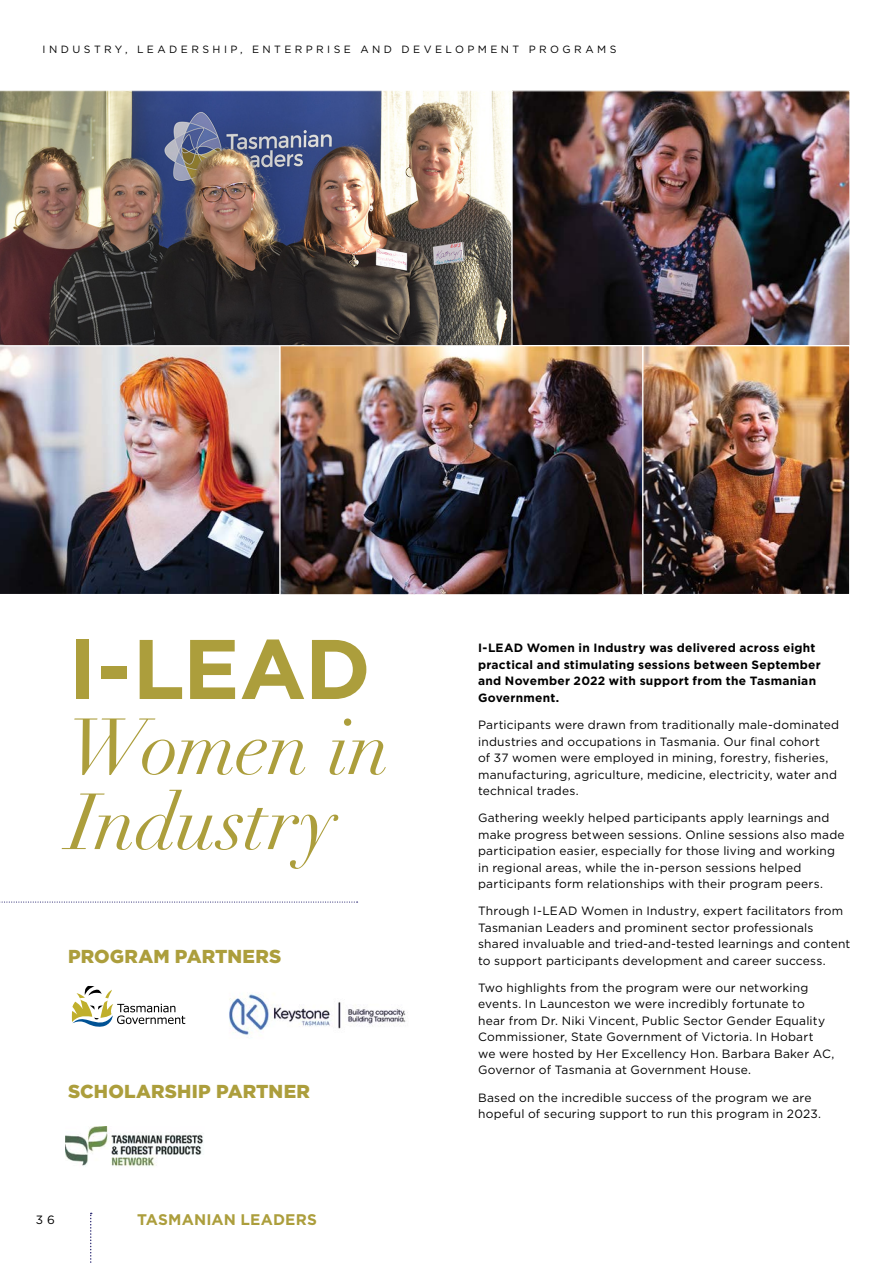
<style>
.page{position:relative;width:893px;height:1263px;background:#fff}
.page>*{position:absolute;margin:0;border:0;box-sizing:border-box;transform-origin:0 0}
.TLY_HEADING{font:700 84.45px "Gotham";color:#ac9e3c}
.TLY_HEADING-2{font:italic 78px/75px "Didot";letter-spacing:-.02em;color:#ac9e3c}
.MAIN_YB{font:900 18.75px "Gotham";letter-spacing:.005em;color:#ac9e3c}
.t1{font:700 15.45px "Gotham";letter-spacing:.01em;color:#ac9e3c}
.MAIN_YB-2{font:12px/16.5px "Gotham";letter-spacing:.015em;color:#000}
.MAIN_YB-3{font:700 12px/16.5px "Gotham";letter-spacing:.02em;color:#000}
.Graduate_name{font:10.5px "Gotham";letter-spacing:.325em;color:#000}
</style>
<div class="page">
<svg style="left:90px;top:1213px;width:2px;height:50px"></svg>
<svg style="left:0;top:901px;width:358px;height:2px"></svg>
<img style="left:281px;top:347px;width:361px;height:246px">
<img style="left:644px;top:347px;width:204px;height:246px">
<div style="left:642px;top:345px;width:208px;height:250px;border:1px solid #fff"></div>
<img style="left:0;top:346px;width:281px;height:249px">
<img style="left:513px;top:92px;width:335px;height:252px">
<img style="left:0;top:90px;width:511px;height:256px">
<div style="left:511px;top:90px;width:339px;height:256px;border:1px solid #fff"></div>
<svg style="left:72px;top:986px;width:113px;height:41px"></svg>
<img style="left:229px;top:994px;width:179px;height:42px">
<img style="left:66px;top:1126px;width:137px;height:41px">
<p class="Graduate_name" style="left:43px;top:43px;width:576px">INDUSTRY, LEADERSHIP, ENTERPRISE AND DEVELOPMENT PROGRAMS</p>
<p class="TLY_HEADING" style="left:68px;top:613px;width:304px">I-LEAD</p>
<p class="TLY_HEADING-2" style="left:68px;top:710px;width:324px">Women in<br>Industry</p>
<p class="MAIN_YB" style="left:68px;top:943px;width:215px">PROGRAM PARTNERS</p>
<p class="MAIN_YB" style="left:68px;top:1079px;width:244px">SCHOLARSHIP PARTNER</p>
<p class="MAIN_YB-2" style="left:36px;top:1211px;width:20px">3 6</p>
<p class="t1" style="left:137px;top:1209px;width:181px">TASMANIAN LEADERS</p>
<p class="MAIN_YB-3" style="left:478px;top:640px;width:344px">I-LEAD Women in Industry was delivered across eight practical and stimulating sessions between September and November 2022 with support from the Tasmanian Government.</p>
<p class="MAIN_YB-2" style="left:478px;top:716px;width:362px">Participants were drawn from traditionally male-dominated industries and occupations in Tasmania. Our final cohort<br>of 37 women were employed in mining, forestry, fisheries, manufacturing, agriculture, medicine, electricity, water and technical trades.</p>
<p class="MAIN_YB-2" style="left:478px;top:809px;width:368px">Gathering weekly helped participants apply learnings and make progress between sessions. Online sessions also made participation easier, especially for those living and working in regional areas, while the in-person sessions helped participants form relationships with their program peers.</p>
<p class="MAIN_YB-2" style="left:478px;top:902px;width:374px">Through I-LEAD Women in Industry, expert facilitators from Tasmanian Leaders and prominent sector professionals shared invaluable and tried-and-tested learnings and content to support participants development and career success.</p>
<p class="MAIN_YB-2" style="left:478px;top:979px;width:358px">Two highlights from the program were our networking events. In Launceston we were incredibly fortunate to hear from Dr. Niki Vincent, Public Sector Gender Equality Commissioner, State Government of Victoria. In Hobart<br>we were hosted by Her Excellency Hon. Barbara Baker AC, Governor of Tasmania at Government House.</p>
<p class="MAIN_YB-2" style="left:478px;top:1089px;width:345px">Based on the incredible success of the program we are hopeful of securing support to run this program in 2023.</p>
</div>
